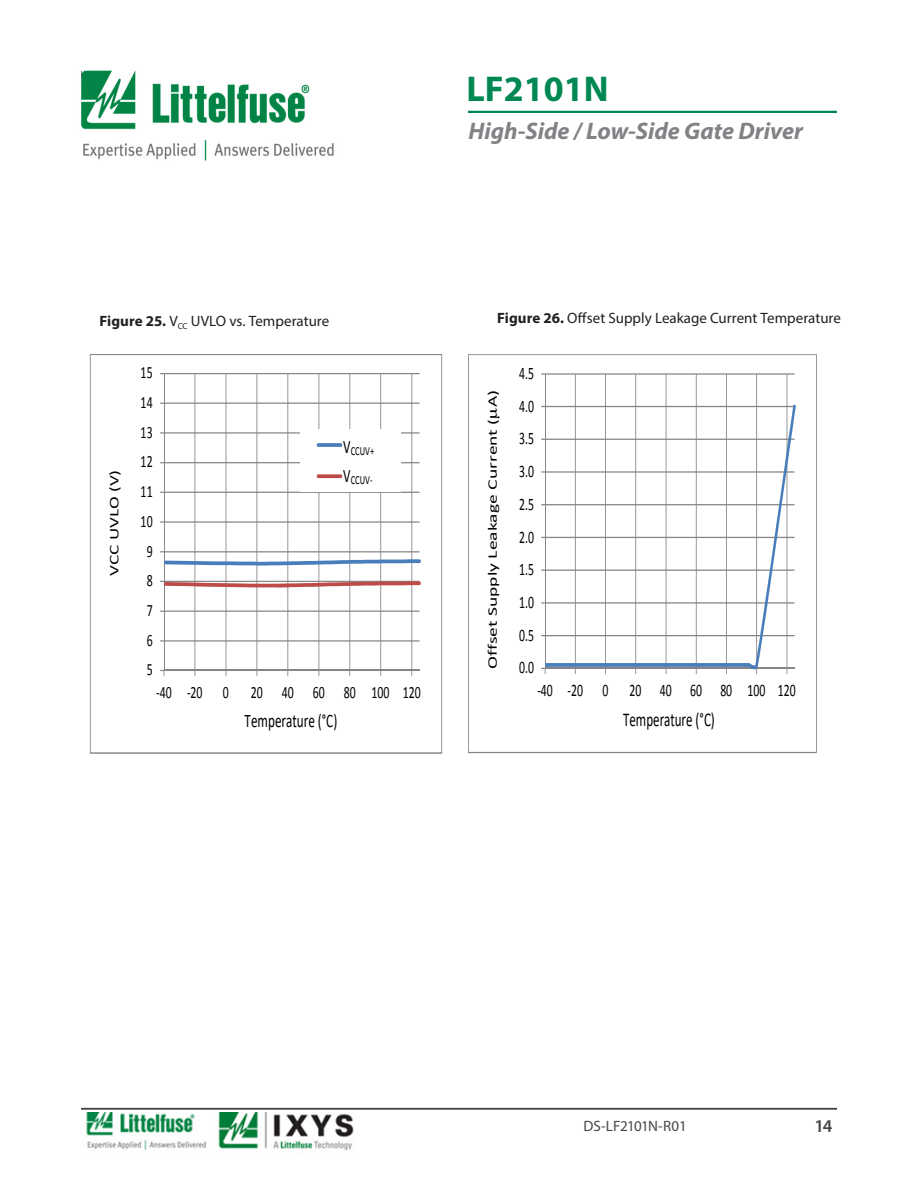
<style>
.page{position:relative;width:918px;height:1188px;background:#fff}
.page>*{position:absolute;margin:0;border:0;box-sizing:border-box;transform-origin:0 0}
.t1{font:700 36px "Myriad Pro";color:#008852}
.t2{font:italic 700 24px "Myriad Pro";color:#808285}
.t3{font:19.5px "Calibri";color:#000;scale:.67 1}
.t4{font:19.2px "Calibri";color:#000;scale:.69 1}
.t5{font:600 18px "Myriad Pro";color:#454647}
.t6{font:17.7px "Calibri";color:#000;scale:.67 1}
.t7{font:17.25px "Calibri";color:#000;scale:.69 1}
.Text_Body{font:15px "Myriad Pro";color:#231f20}
.t8{font:15px "Myriad Pro";letter-spacing:-.01em;color:#464547}
.t9{font:13.2px "Calibri";color:#000;scale:1.45 1}
.t10{font:13.05px "Calibri";letter-spacing:-.005em;color:#000;scale:1.5 1}
.t11{font:12.45px "Calibri";letter-spacing:-.005em;color:#000;scale:.69 1}
.s1{font-weight:700}
</style>
<div class="page">
<img style="left:81px;top:70px;width:253px;height:91px">
<hr style="left:468px;top:111px;width:369px;height:2px;background:#008852">
<hr style="left:81px;top:1108px;width:756px;height:2px;background:#454647">
<img style="left:86px;top:1112px;width:268px;height:39px">
<svg style="left:90px;top:354px;width:352px;height:400px"></svg>
<svg style="left:468px;top:354px;width:349px;height:399px"></svg>
<svg style="left:490px;top:408px;width:10px;height:10px"></svg>
<h1 class="t1" style="left:466px;top:65px;width:144px">LF2101N</h1>
<h2 class="t2" style="left:468px;top:115px;width:336px">High-Side / Low-Side Gate Driver</h2>
<p class="Text_Body" style="left:99px;top:312px;width:231px"><span class="s1">Figure 25.</span> V<sub>CC</sub> UVLO vs. Temperature</p>
<p class="Text_Body" style="left:497px;top:309px;width:345px"><span class="s1">Figure 26.</span> Offset Supply Leakage Current Temperature</p>
<p class="t9" style="left:105px;top:576px;width:75px;rotate:-90deg">VCC UVLO (V)</p>
<p class="t7" style="left:141px;top:362px;width:19px">15</p>
<p class="t7" style="left:141px;top:392px;width:19px">14</p>
<p class="t7" style="left:141px;top:421px;width:19px">13</p>
<p class="t7" style="left:141px;top:451px;width:19px">12</p>
<p class="t7" style="left:141px;top:481px;width:19px">11</p>
<p class="t7" style="left:141px;top:510px;width:19px">10</p>
<p class="t7" style="left:147px;top:540px;width:10px">9</p>
<p class="t7" style="left:147px;top:570px;width:10px">8</p>
<p class="t7" style="left:147px;top:600px;width:10px">7</p>
<p class="t7" style="left:147px;top:629px;width:10px">6</p>
<p class="t7" style="left:147px;top:659px;width:10px">5</p>
<p class="t11" style="left:343px;top:443px;width:46px"><sup>V</sup>CCUV+</p>
<p class="t11" style="left:343px;top:472px;width:44px"><sup>V</sup>CCUV-</p>
<p class="t7" style="left:156px;top:681px;width:107px">-40 -20 0</p>
<p class="t7" style="left:251px;top:681px;width:248px">20 40 60 80 100 120</p>
<p class="t4" style="left:245px;top:707px;width:136px">Temperature (°C)</p>
<p class="t10" style="left:484px;top:407px;width:13px;rotate:-90deg">A)</p>
<p class="t10" style="left:484px;top:669px;width:168px;rotate:-90deg">Offset Supply Leakage Current (</p>
<p class="t6" style="left:519px;top:362px;width:24px">4.5</p>
<p class="t6" style="left:519px;top:395px;width:24px">4.0</p>
<p class="t6" style="left:519px;top:427px;width:24px">3.5</p>
<p class="t6" style="left:519px;top:460px;width:24px">3.0</p>
<p class="t6" style="left:519px;top:493px;width:24px">2.5</p>
<p class="t6" style="left:519px;top:526px;width:24px">2.0</p>
<p class="t6" style="left:519px;top:558px;width:24px">1.5</p>
<p class="t6" style="left:519px;top:591px;width:24px">1.0</p>
<p class="t6" style="left:519px;top:624px;width:24px">0.5</p>
<p class="t6" style="left:519px;top:656px;width:24px">0.0</p>
<p class="t6" style="left:537px;top:679px;width:387px">-40 -20 0 20 40 60 80 100 120</p>
<p class="t3" style="left:623px;top:706px;width:139px">Temperature (°C)</p>
<p class="t8" style="left:584px;top:1117px;width:105px">DS-LF2101N-R01</p>
<p class="t5" style="left:814px;top:1114px;width:20px">14</p>
</div>
